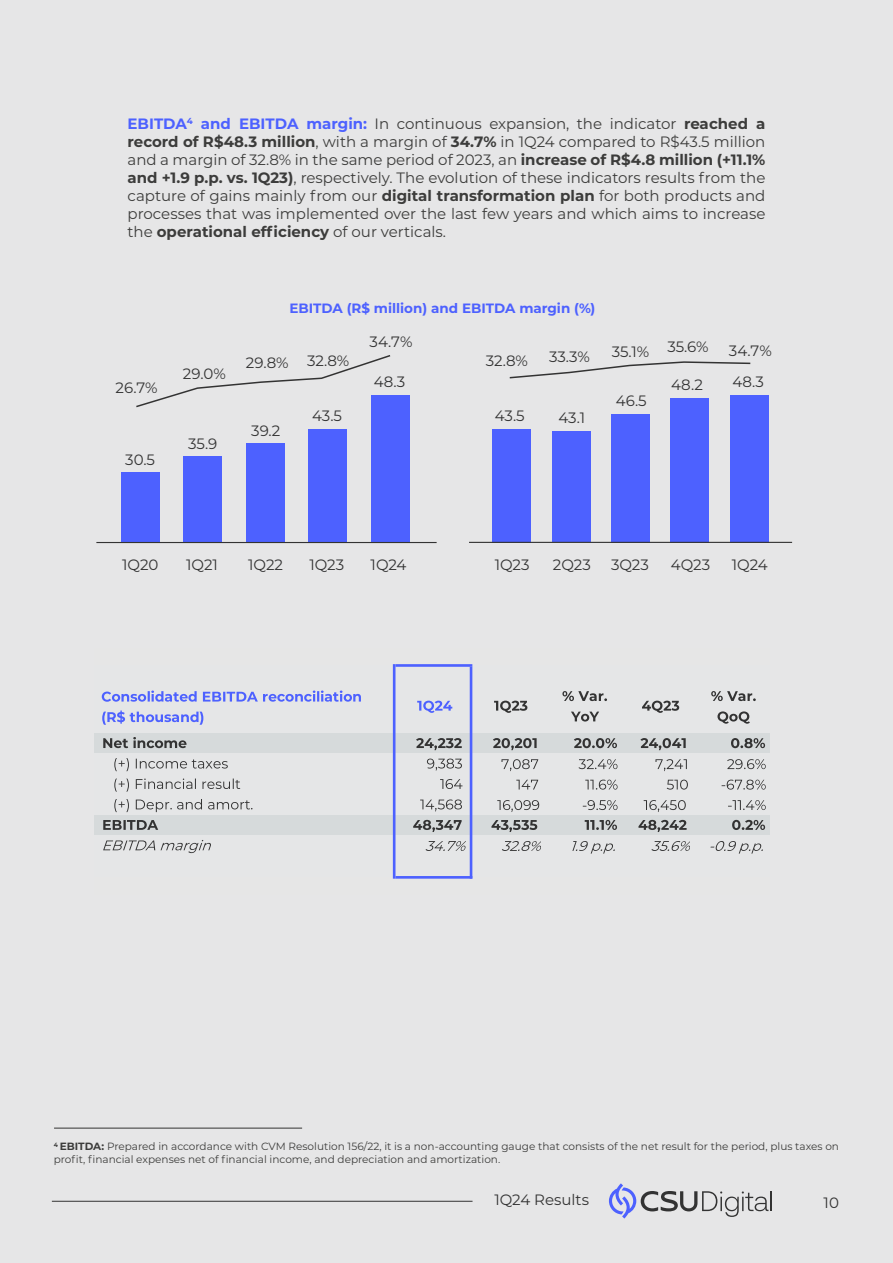
<style>
.page{position:relative;width:893px;height:1263px;background:#e6e6e7}
.page>*{position:absolute;margin:0;border:0;box-sizing:border-box;transform-origin:0 0}
.t1{font:15px/18px "Montserrat";color:#3c3c3b;text-align:justify}
.t2{font:15px "Montserrat";color:#333}
.t3{font:700 13.5px "Montserrat";color:#4d61ff}
.t4{font:10.5px/12.6px "Montserrat";color:#3c3c3b}
.s1{font-weight:700;color:#4d61ff}
.s2{font-weight:700}
</style>
<div class="page">
<hr style="left:52px;top:1201px;width:420px;height:1px;background:#333">
<svg style="left:609px;top:1183px;width:159px;height:35px"></svg>
<hr style="left:770px;top:1191px;width:2px;height:20px;background:#333">
<div style="left:122px;top:472px;width:38px;height:70px;background:#4d61ff"></div>
<div style="left:246px;top:444px;width:39px;height:98px;background:#4d61ff"></div>
<div style="left:184px;top:456px;width:38px;height:86px;background:#4d61ff"></div>
<div style="left:309px;top:429px;width:38px;height:113px;background:#4d61ff"></div>
<div style="left:371px;top:395px;width:38px;height:147px;background:#4d61ff"></div>
<hr style="left:96px;top:542px;width:341px;height:1px;background:#333">
<svg style="left:136px;top:355px;width:255px;height:53px"></svg>
<hr style="left:54px;top:1128px;width:248px;height:1px;background:#333">
<div style="left:493px;top:429px;width:38px;height:113px;background:#4d61ff"></div>
<div style="left:552px;top:431px;width:38px;height:111px;background:#4d61ff"></div>
<div style="left:611px;top:414px;width:39px;height:128px;background:#4d61ff"></div>
<div style="left:671px;top:398px;width:38px;height:144px;background:#4d61ff"></div>
<div style="left:730px;top:395px;width:38px;height:147px;background:#4d61ff"></div>
<hr style="left:469px;top:542px;width:323px;height:1px;background:#333">
<div style="left:94px;top:733px;width:676px;height:20px;background:#d6dadb"></div>
<div style="left:94px;top:815px;width:676px;height:20px;background:#d6dadb"></div>
<svg style="left:102px;top:690px;width:259px;height:12px"></svg>
<svg style="left:711px;top:691px;width:45px;height:10px"></svg>
<svg style="left:102px;top:710px;width:101px;height:15px"></svg>
<svg style="left:717px;top:711px;width:33px;height:13px"></svg>
<svg style="left:103px;top:737px;width:359px;height:13px"></svg>
<svg style="left:493px;top:738px;width:44px;height:12px"></svg>
<svg style="left:574px;top:738px;width:112px;height:12px"></svg>
<svg style="left:731px;top:738px;width:34px;height:10px"></svg>
<svg style="left:114px;top:758px;width:348px;height:13px"></svg>
<svg style="left:501px;top:759px;width:37px;height:12px"></svg>
<svg style="left:579px;top:759px;width:38px;height:10px"></svg>
<svg style="left:655px;top:759px;width:32px;height:12px"></svg>
<svg style="left:727px;top:759px;width:39px;height:10px"></svg>
<svg style="left:114px;top:778px;width:348px;height:14px"></svg>
<svg style="left:516px;top:780px;width:22px;height:9px"></svg>
<svg style="left:585px;top:780px;width:33px;height:10px"></svg>
<svg style="left:667px;top:780px;width:21px;height:10px"></svg>
<svg style="left:722px;top:780px;width:44px;height:10px"></svg>
<svg style="left:114px;top:799px;width:348px;height:13px"></svg>
<svg style="left:497px;top:800px;width:42px;height:12px"></svg>
<svg style="left:583px;top:800px;width:35px;height:10px"></svg>
<svg style="left:644px;top:800px;width:42px;height:12px"></svg>
<svg style="left:728px;top:800px;width:38px;height:10px"></svg>
<svg style="left:103px;top:820px;width:359px;height:12px"></svg>
<svg style="left:491px;top:820px;width:46px;height:12px"></svg>
<svg style="left:585px;top:820px;width:102px;height:12px"></svg>
<svg style="left:732px;top:820px;width:33px;height:10px"></svg>
<svg style="left:103px;top:840px;width:108px;height:13px"></svg>
<svg style="left:426px;top:841px;width:39px;height:10px"></svg>
<svg style="left:502px;top:841px;width:39px;height:10px"></svg>
<svg style="left:572px;top:841px;width:43px;height:13px"></svg>
<svg style="left:651px;top:841px;width:39px;height:10px"></svg>
<svg style="left:710px;top:841px;width:53px;height:13px"></svg>
<svg style="left:417px;top:701px;width:35px;height:12px"></svg>
<svg style="left:494px;top:691px;width:185px;height:30px"></svg>
<hr style="left:393px;top:664px;width:2px;height:215px;background:#4d61ff">
<hr style="left:470px;top:667px;width:2px;height:212px;background:#4d61ff">
<hr style="left:395px;top:664px;width:77px;height:3px;background:#4d61ff">
<hr style="left:395px;top:876px;width:77px;height:3px;background:#4d61ff">
<svg style="left:509px;top:361px;width:242px;height:18px"></svg>
<p class="t1" style="left:128px;top:114px;width:639px"><span class="s1">EBITDA</span><sup>4</sup> <span class="s1">and EBITDA margin:</span> In continuous expansion, the indicator <span class="s2">reached a record of R$48.3 million</span>, with a margin of <span class="s2">34.7%</span> in 1Q24 compared to R$43.5 million and a margin of 32.8% in the same period of 2023, an <span class="s2">increase of R$4.8 million (+11.1% and +1.9 p.p. vs. 1Q23)</span>, respectively. The evolution of these indicators results from the capture of gains mainly from our <span class="s2">digital transformation plan</span> for both products and processes that was implemented over the last few years and which aims to increase the <span class="s2">operational efficiency</span> of our verticals.</p>
<p class="t2" style="left:116px;top:378px;width:44px">26.7%</p>
<p class="t2" style="left:125px;top:449px;width:31px">30.5</p>
<p class="t2" style="left:183px;top:363px;width:44px">29.0%</p>
<p class="t2" style="left:188px;top:433px;width:31px">35.9</p>
<p class="t3" style="left:289px;top:298px;width:308px">EBITDA (R$ million) and EBITDA margin (%)</p>
<p class="t2" style="left:246px;top:352px;width:44px">29.8%</p>
<p class="t2" style="left:251px;top:420px;width:31px">39.2</p>
<p class="t2" style="left:307px;top:350px;width:44px">32.8%</p>
<p class="t2" style="left:312px;top:405px;width:31px">43.5</p>
<p class="t2" style="left:370px;top:331px;width:44px">34.7%</p>
<p class="t2" style="left:374px;top:371px;width:33px">48.3</p>
<p class="t2" style="left:486px;top:351px;width:44px">32.8%</p>
<p class="t2" style="left:549px;top:346px;width:42px">33.3%</p>
<p class="t2" style="left:612px;top:339px;width:98px">35.1% 35.6%</p>
<p class="t2" style="left:729px;top:340px;width:44px">34.7%</p>
<p class="t2" style="left:495px;top:405px;width:31px">43.5</p>
<p class="t2" style="left:559px;top:408px;width:28px">43.1</p>
<p class="t2" style="left:616px;top:390px;width:32px">46.5</p>
<p class="t2" style="left:671px;top:374px;width:33px">48.2</p>
<p class="t2" style="left:732px;top:371px;width:33px">48.3</p>
<p class="t2" style="left:122px;top:554px;width:38px">1Q20</p>
<p class="t2" style="left:186px;top:554px;width:33px">1Q21</p>
<p class="t2" style="left:248px;top:554px;width:36px">1Q22</p>
<p class="t2" style="left:309px;top:554px;width:36px">1Q23</p>
<p class="t2" style="left:371px;top:554px;width:37px">1Q24</p>
<p class="t2" style="left:495px;top:554px;width:36px">1Q23</p>
<p class="t2" style="left:553px;top:554px;width:39px">2Q23</p>
<p class="t2" style="left:611px;top:554px;width:39px">3Q23</p>
<p class="t2" style="left:671px;top:554px;width:41px">4Q23</p>
<p class="t2" style="left:732px;top:554px;width:37px">1Q24</p>
<p class="t4" style="left:54px;top:1139px;width:787px"><sup>4</sup> <span class="s2">EBITDA:</span> Prepared in accordance with CVM Resolution 156/22, it is a non-accounting gauge that consists of the net result for the period, plus taxes on profit, financial expenses net of financial income, and depreciation and amortization.</p>
<p class="t2" style="left:494px;top:1189px;width:96px">1Q24 Results</p>
<p class="t2" style="left:824px;top:1193px;width:17px">10</p>
</div>
